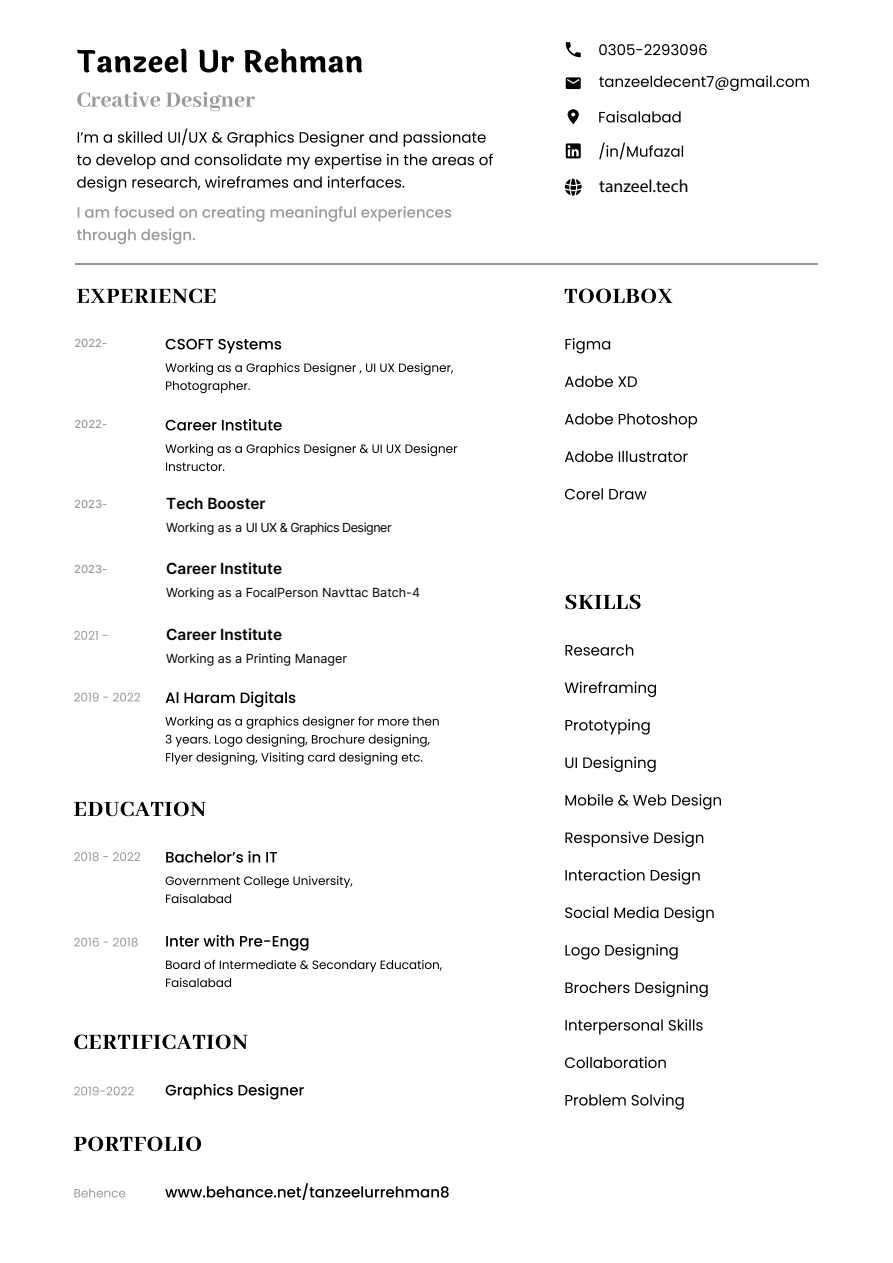
<style>
.page{position:relative;width:893px;height:1263px;background:#fff}
.page>*{position:absolute;margin:0;border:0;box-sizing:border-box;transform-origin:0 0}
.t1{font:17.7px "Myriad Pro";color:#000}
.t2{font:600 15.3px "Inter";color:#000}
.t3{font:12.6px "Inter";color:#000}
.t4{font:12.6px "Inter";letter-spacing:-.04em;color:#000}
.t5{font:500 11.1px "Inter";color:#9a9a9a}
</style>
<div class="page">
<svg style="left:565px;top:595px;width:75px;height:14px"></svg>
<svg style="left:564px;top:289px;width:108px;height:14px"></svg>
<svg style="left:77px;top:129px;width:416px;height:63px"></svg>
<svg style="left:77px;top:206px;width:374px;height:38px"></svg>
<svg style="left:564px;top:644px;width:157px;height:466px"></svg>
<svg style="left:564px;top:338px;width:133px;height:162px"></svg>
<svg style="left:77px;top:289px;width:138px;height:14px"></svg>
<svg style="left:166px;top:691px;width:129px;height:16px"></svg>
<svg style="left:165px;top:716px;width:273px;height:49px"></svg>
<svg style="left:74px;top:693px;width:66px;height:9px"></svg>
<svg style="left:74px;top:802px;width:132px;height:14px"></svg>
<svg style="left:166px;top:851px;width:111px;height:12px"></svg>
<svg style="left:166px;top:876px;width:186px;height:27px"></svg>
<svg style="left:74px;top:852px;width:66px;height:9px"></svg>
<svg style="left:166px;top:935px;width:142px;height:16px"></svg>
<svg style="left:166px;top:960px;width:276px;height:27px"></svg>
<svg style="left:74px;top:938px;width:64px;height:9px"></svg>
<svg style="left:74px;top:1035px;width:173px;height:14px"></svg>
<svg style="left:166px;top:1084px;width:138px;height:16px"></svg>
<svg style="left:74px;top:1087px;width:60px;height:8px"></svg>
<svg style="left:74px;top:1137px;width:127px;height:14px"></svg>
<svg style="left:165px;top:1183px;width:283px;height:17px"></svg>
<svg style="left:74px;top:1189px;width:51px;height:9px"></svg>
<svg style="left:77px;top:49px;width:285px;height:23px"></svg>
<svg style="left:77px;top:92px;width:178px;height:19px"></svg>
<svg style="left:599px;top:44px;width:107px;height:11px"></svg>
<svg style="left:565px;top:42px;width:15px;height:15px"></svg>
<svg style="left:599px;top:75px;width:209px;height:16px"></svg>
<svg style="left:565px;top:77px;width:15px;height:12px"></svg>
<svg style="left:599px;top:111px;width:81px;height:12px"></svg>
<svg style="left:567px;top:109px;width:12px;height:15px"></svg>
<svg style="left:599px;top:143px;width:84px;height:16px"></svg>
<svg style="left:565px;top:143px;width:15px;height:15px"></svg>
<hr style="left:75px;top:264px;width:743px;height:1px;background:#9a9a9a">
<svg style="left:564px;top:179px;width:17px;height:17px"></svg>
<svg style="left:74px;top:631px;width:33px;height:9px"></svg>
<svg style="left:166px;top:419px;width:116px;height:12px"></svg>
<svg style="left:165px;top:444px;width:292px;height:27px"></svg>
<svg style="left:166px;top:339px;width:115px;height:14px"></svg>
<svg style="left:165px;top:363px;width:288px;height:30px"></svg>
<p class="t5" style="left:74px;top:334px;width:34px">2022-</p>
<p class="t5" style="left:74px;top:415px;width:34px">2022-</p>
<p class="t5" style="left:74px;top:496px;width:35px">2023-</p>
<p class="t5" style="left:74px;top:561px;width:35px">2023-</p>
<p class="t2" style="left:166px;top:492px;width:101px">Tech Booster</p>
<p class="t4" style="left:166px;top:519px;width:227px">Working as a UI UX &amp; Graphics Designer</p>
<p class="t2" style="left:166px;top:557px;width:117px">Career Institute</p>
<p class="t3" style="left:166px;top:584px;width:255px">Working as a FocalPerson Navttac Batch-4</p>
<p class="t2" style="left:166px;top:623px;width:117px">Career Institute</p>
<p class="t3" style="left:166px;top:649px;width:182px">Working as a Printing Manager</p>
<h1 class="t1" style="left:599px;top:176px;width:91px">tanzeel.tech</h1>
</div>
